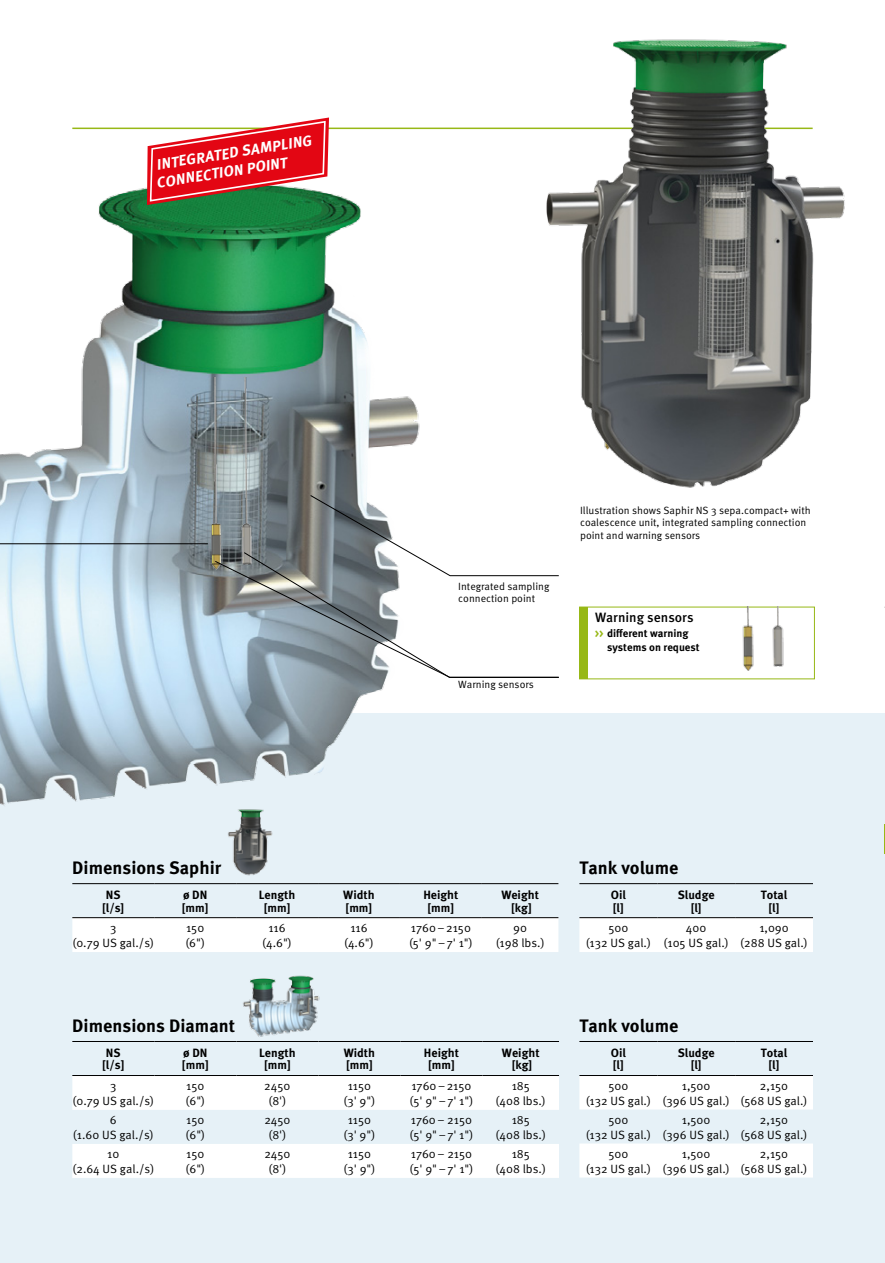
<style>
.page{position:relative;width:885px;height:1263px;background:#fff}
.page>*{position:absolute;margin:0;border:0;box-sizing:border-box;transform-origin:0 0}
.t1{font:700 18px "Meta Pro";color:#000}
.t2{font:italic 700 15px/18px "Meta Pro";color:#fff}
.t3{font:500 13.5px "Meta Pro";color:#000}
.t4{font:12px/15px "Meta Pro";color:#000;text-align:center}
.t5{font:700 12px/12.8px "Meta Pro";color:#000;text-align:center}
.t6{font:700 10.8px/14px "Meta Pro";color:#000}
.t7{font:10.5px/12.8px "Meta Pro";color:#000}
.s1{color:#97b816}
</style>
<div class="page">
<div style="left:0;top:714px;width:884px;height:549px;background:#e6f1f7"></div>
<img style="left:0;top:127px;width:429px;height:679px">
<hr style="left:884px;top:608px;width:1px;height:655px;background:#d0d0d0">
<hr style="left:884px;top:680px;width:1px;height:30px;background:#e30613">
<hr style="left:884px;top:750px;width:1px;height:30px;background:#00649c">
<hr style="left:884px;top:824px;width:1px;height:30px;background:#97b816">
<hr style="left:884px;top:894px;width:1px;height:30px;background:#005f50">
<img style="left:157px;top:377px;width:108px;height:212px">
<hr style="left:72px;top:128px;width:740px;height:1px;background:#97b816">
<svg style="left:72px;top:1076px;width:487px;height:102px;fill:#fff"></svg>
<hr style="left:72px;top:1041px;width:82px;height:1px;background:#000">
<hr style="left:154px;top:1041px;width:82px;height:1px;background:#000">
<hr style="left:236px;top:1041px;width:82px;height:1px;background:#000">
<hr style="left:318px;top:1041px;width:82px;height:1px;background:#000">
<hr style="left:400px;top:1041px;width:82px;height:1px;background:#000">
<hr style="left:482px;top:1041px;width:77px;height:1px;background:#000">
<hr style="left:72px;top:1075px;width:82px;height:1px;background:#000">
<hr style="left:154px;top:1075px;width:82px;height:1px;background:#000">
<hr style="left:236px;top:1075px;width:82px;height:1px;background:#000">
<hr style="left:318px;top:1075px;width:82px;height:1px;background:#000">
<hr style="left:400px;top:1075px;width:82px;height:1px;background:#000">
<hr style="left:482px;top:1075px;width:77px;height:1px;background:#000">
<svg style="left:579px;top:1076px;width:233px;height:101px"></svg>
<hr style="left:579px;top:1041px;width:78px;height:1px;background:#000">
<hr style="left:657px;top:1041px;width:78px;height:1px;background:#000">
<hr style="left:735px;top:1041px;width:77px;height:1px;background:#000">
<hr style="left:579px;top:1075px;width:78px;height:1px;background:#000">
<hr style="left:657px;top:1075px;width:78px;height:1px;background:#000">
<hr style="left:735px;top:1075px;width:77px;height:1px;background:#000">
<svg style="left:72px;top:884px;width:486px;height:68px"></svg>
<hr style="left:72px;top:883px;width:82px;height:1px;background:#000">
<hr style="left:154px;top:883px;width:82px;height:1px;background:#000">
<hr style="left:236px;top:883px;width:82px;height:1px;background:#000">
<hr style="left:318px;top:883px;width:82px;height:1px;background:#000">
<hr style="left:400px;top:883px;width:82px;height:1px;background:#000">
<hr style="left:482px;top:883px;width:76px;height:1px;background:#000">
<hr style="left:72px;top:917px;width:82px;height:1px;background:#000">
<hr style="left:154px;top:917px;width:82px;height:1px;background:#000">
<hr style="left:236px;top:917px;width:82px;height:1px;background:#000">
<hr style="left:318px;top:917px;width:82px;height:1px;background:#000">
<hr style="left:400px;top:917px;width:82px;height:1px;background:#000">
<hr style="left:482px;top:917px;width:76px;height:1px;background:#000">
<svg style="left:579px;top:884px;width:233px;height:68px"></svg>
<hr style="left:579px;top:883px;width:78px;height:1px;background:#000">
<hr style="left:657px;top:883px;width:78px;height:1px;background:#000">
<hr style="left:735px;top:883px;width:77px;height:1px;background:#000">
<hr style="left:579px;top:917px;width:78px;height:1px;background:#000">
<hr style="left:657px;top:917px;width:78px;height:1px;background:#000">
<hr style="left:735px;top:917px;width:77px;height:1px;background:#000">
<img style="left:223px;top:805px;width:55px;height:71px">
<img style="left:243px;top:975px;width:77px;height:62px">
<svg style="left:215px;top:495px;width:344px;height:183px"></svg>
<svg style="left:147px;top:118px;width:182px;height:87px"></svg>
<hr style="left:0;top:543px;width:208px;height:1px;background:#000">
<img style="left:510px;top:39px;width:335px;height:460px">
<div style="left:579px;top:607px;width:8px;height:72px;background:#97b816"></div>
<img style="left:690px;top:607px;width:105px;height:64px">
<p class="t2" style="left:152px;top:156px;width:161px;rotate:-9deg">INTEGRATED SAMPLING<br>CONNECTION POINT</p>
<p class="t7" style="left:458px;top:580px;width:93px">Integrated sampling connection point</p>
<p class="t7" style="left:458px;top:678px;width:77px">Warning sensors</p>
<p class="t7" style="left:580px;top:504px;width:232px">Illustration shows Saphir NS 3 sepa.compact+ with coalescence unit, integrated sampling connection point and warning sensors</p>
<p class="t3" style="left:595px;top:609px;width:100px">Warning sensors</p>
<p class="t6" style="left:607px;top:626px;width:94px;text-indent:-12px"><span class="s1">&gt;&gt;</span> different warning systems on request</p>
<h1 class="t1" style="left:72px;top:857px;width:150px">Dimensions Saphir</h1>
<h1 class="t1" style="left:579px;top:857px;width:101px">Tank volume</h1>
<p class="t5" style="left:102px;top:888px;width:24px">NS [l/s]</p>
<p class="t5" style="left:182px;top:888px;width:28px;text-align:left">ø DN [mm]</p>
<p class="t5" style="left:259px;top:888px;width:38px">Length [mm]</p>
<p class="t5" style="left:343px;top:888px;width:33px;text-align:left">Width [mm]</p>
<p class="t5" style="left:423px;top:888px;width:37px">Height [mm]</p>
<p class="t5" style="left:501px;top:888px;width:39px">Weight [kg]</p>
<p class="t4" style="left:72px;top:920px;width:83px">3<br>(0.79 US gal./s)</p>
<p class="t4" style="left:185px;top:920px;width:21px;text-align:left">150 (6")</p>
<p class="t4" style="left:262px;top:920px;width:31px">116 (4.6")</p>
<p class="t4" style="left:344px;top:920px;width:31px">116 (4.6")</p>
<p class="t4" style="left:409px;top:920px;width:65px;text-align:left">1760–2150 (5' 9"–7' 1")</p>
<p class="t4" style="left:495px;top:920px;width:50px">90<br>(198 lbs.)</p>
<p class="t5" style="left:610px;top:888px;width:17px;text-align:left">Oil [l]</p>
<p class="t5" style="left:677px;top:888px;width:38px">Sludge [l]</p>
<p class="t5" style="left:760px;top:888px;width:28px">Total [l]</p>
<p class="t4" style="left:585px;top:920px;width:67px">500<br>(132 US gal.)</p>
<p class="t4" style="left:663px;top:920px;width:67px">400<br>(105 US gal.)</p>
<p class="t4" style="left:740px;top:920px;width:69px">1,090<br>(288 US gal.)</p>
<h1 class="t1" style="left:72px;top:1014px;width:164px">Dimensions Diamant</h1>
<h1 class="t1" style="left:579px;top:1014px;width:101px">Tank volume</h1>
<p class="t5" style="left:102px;top:1046px;width:24px">NS [l/s]</p>
<p class="t5" style="left:182px;top:1046px;width:28px;text-align:left">ø DN [mm]</p>
<p class="t5" style="left:259px;top:1046px;width:38px">Length [mm]</p>
<p class="t5" style="left:344px;top:1046px;width:33px;text-align:left">Width [mm]</p>
<p class="t5" style="left:424px;top:1046px;width:37px">Height [mm]</p>
<p class="t5" style="left:502px;top:1046px;width:39px">Weight [kg]</p>
<p class="t4" style="left:72px;top:1078px;width:83px">3<br>(0.79 US gal./s)</p>
<p class="t4" style="left:185px;top:1078px;width:21px;text-align:left">150 (6")</p>
<p class="t4" style="left:264px;top:1078px;width:28px">2450 (8')</p>
<p class="t4" style="left:343px;top:1078px;width:33px">1150 (3' 9")</p>
<p class="t4" style="left:409px;top:1078px;width:65px;text-align:left">1760–2150 (5' 9"–7' 1")</p>
<p class="t4" style="left:495px;top:1078px;width:52px">185<br>(408 lbs.)</p>
<p class="t4" style="left:73px;top:1112px;width:82px">6<br>(1.60 US gal./s)</p>
<p class="t4" style="left:185px;top:1112px;width:21px;text-align:left">150 (6")</p>
<p class="t4" style="left:264px;top:1112px;width:28px">2450 (8')</p>
<p class="t4" style="left:343px;top:1112px;width:33px">1150 (3' 9")</p>
<p class="t4" style="left:409px;top:1112px;width:65px;text-align:left">1760– 2150 (5' 9"–7' 1")</p>
<p class="t4" style="left:495px;top:1112px;width:52px">185<br>(408 lbs.)</p>
<p class="t4" style="left:72px;top:1146px;width:83px">10<br>(2.64 US gal./s)</p>
<p class="t4" style="left:185px;top:1146px;width:21px;text-align:left">150 (6")</p>
<p class="t4" style="left:264px;top:1146px;width:28px">2450 (8')</p>
<p class="t4" style="left:343px;top:1146px;width:33px">1150 (3' 9")</p>
<p class="t4" style="left:409px;top:1146px;width:65px;text-align:left">1760– 2150 (5' 9"–7' 1")</p>
<p class="t4" style="left:495px;top:1146px;width:52px">185<br>(408 lbs.)</p>
<p class="t5" style="left:610px;top:1046px;width:17px;text-align:left">Oil [l]</p>
<p class="t5" style="left:677px;top:1046px;width:38px">Sludge [l]</p>
<p class="t5" style="left:760px;top:1046px;width:28px">Total [l]</p>
<p class="t4" style="left:585px;top:1078px;width:67px">500<br>(132 US gal.)</p>
<p class="t4" style="left:662px;top:1078px;width:69px">1,500<br>(396 US gal.)</p>
<p class="t4" style="left:740px;top:1078px;width:68px">2,150<br>(568 US gal.)</p>
<p class="t4" style="left:585px;top:1112px;width:67px">500<br>(132 US gal.)</p>
<p class="t4" style="left:662px;top:1112px;width:69px">1,500<br>(396 US gal.)</p>
<p class="t4" style="left:740px;top:1112px;width:68px">2,150<br>(568 US gal.)</p>
<p class="t4" style="left:585px;top:1146px;width:67px">500<br>(132 US gal.)</p>
<p class="t4" style="left:662px;top:1146px;width:69px">1,500<br>(396 US gal.)</p>
<p class="t4" style="left:740px;top:1146px;width:68px">2,150<br>(568 US gal.)</p>
</div>
